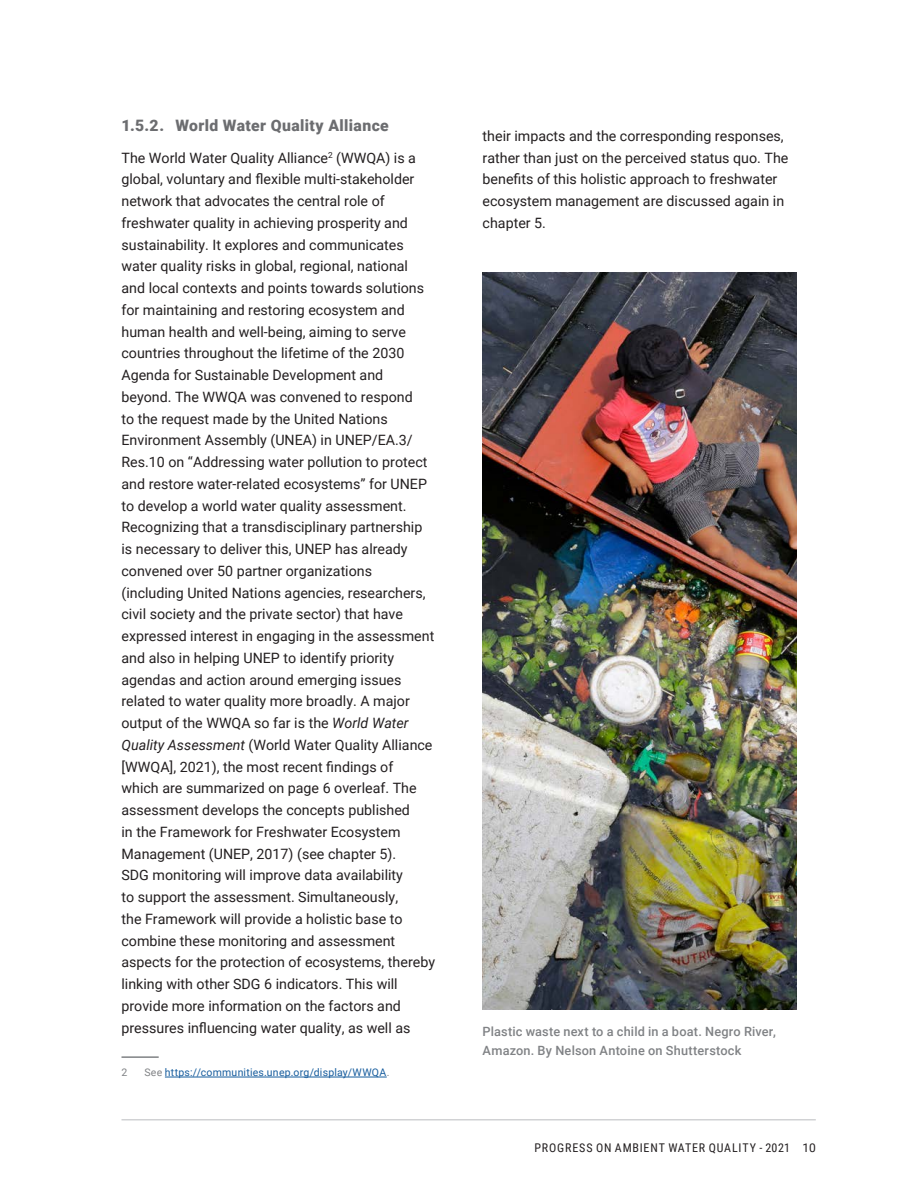
<style>
.page{position:relative;width:918px;height:1188px;background:#fff}
.page>*{position:absolute;margin:0;border:0;box-sizing:border-box;transform-origin:0 0}
.t1{font:900 15.75px "Roboto";letter-spacing:.025em;color:#6c6d70}
.Body_Light_Single_Co{font:14.25px/21.8px "Roboto";color:#231f20}
.CAP_below_image{font:500 12.75px/18.8px "Roboto";letter-spacing:.015em;color:#808285}
.FOOTER_recto{font:12px "Roboto Condensed";letter-spacing:.07em;color:#231f20}
.FN1_first_line{font:10.5px "Roboto";letter-spacing:.02em;color:#175d9e}
.FN1_first_line-2{font:10.5px "Roboto";color:#808285}
.s1{font-style:italic}
.s2{color:#808285}
.s3{font-family:"Roboto"}
</style>
<div class="page">
<hr style="left:122px;top:1056px;width:37px;height:2px;background:#808285">
<hr style="left:165px;top:1077px;width:222px;height:1px;background:#175d9e">
<hr style="left:122px;top:1119px;width:694px;height:1px;background:#d1d2d4">
<img style="left:483px;top:272px;width:313px;height:737px">
<p class="t1" style="left:122px;top:114px;width:269px">1.5.2. World Water Quality Alliance</p>
<p class="Body_Light_Single_Co" style="left:121px;top:146px;width:315px">The World Water Quality Alliance<sup>2</sup> (WWQA) is a global, voluntary and flexible multi-stakeholder network that advocates the central role of freshwater quality in achieving prosperity and sustainability. It explores and communicates water quality risks in global, regional, national and local contexts and points towards solutions for maintaining and restoring ecosystem and human health and well-being, aiming to serve countries throughout the lifetime of the 2030<br>Agenda for Sustainable Development and beyond. The WWQA was convened to respond<br>to the request made by the United Nations Environment Assembly (UNEA) in UNEP/EA.3/ Res.10 on “Addressing water pollution to protect and restore water-related ecosystems” for UNEP to develop a world water quality assessment.<br>Recognizing that a transdisciplinary partnership is necessary to deliver this, UNEP has already convened over 50 partner organizations (including United Nations agencies, researchers, civil society and the private sector) that have expressed interest in engaging in the assessment and also in helping UNEP to identify priority agendas and action around emerging issues related to water quality more broadly. A major output of the WWQA so far is the <span class="s1">World Water Quality Assessment</span> (World Water Quality Alliance [WWQA], 2021), the most recent findings of<br>which are summarized on page 6 overleaf. The assessment develops the concepts published<br>in the Framework for Freshwater Ecosystem Management (UNEP, 2017) (see chapter 5).<br>SDG monitoring will improve data availability<br>to support the assessment. Simultaneously,<br>the Framework will provide a holistic base to combine these monitoring and assessment aspects for the protection of ecosystems, thereby linking with other SDG 6 indicators. This will provide more information on the factors and pressures influencing water quality, as well as</p>
<p class="FN1_first_line-2" style="left:122px;top:1065px;width:7px">2</p>
<p class="FN1_first_line" style="left:144px;top:1065px;width:247px"><span class="s2">See</span> https://communities.unep.org/display/WWQA<span class="s2">.</span></p>
<p class="Body_Light_Single_Co" style="left:483px;top:125px;width:307px">their impacts and the corresponding responses, rather than just on the perceived status quo. The benefits of this holistic approach to freshwater ecosystem management are discussed again in chapter 5.</p>
<p class="CAP_below_image" style="left:483px;top:1021px;width:295px">Plastic waste next to a child in a boat. Negro River,<br>Amazon. By Nelson Antoine on Shutterstock</p>
<p class="FOOTER_recto" style="left:534px;top:1139px;width:283px">PROGRESS ON AMBIENT WATER QUALITY - 2021 <span class="s3">10</span></p>
</div>
